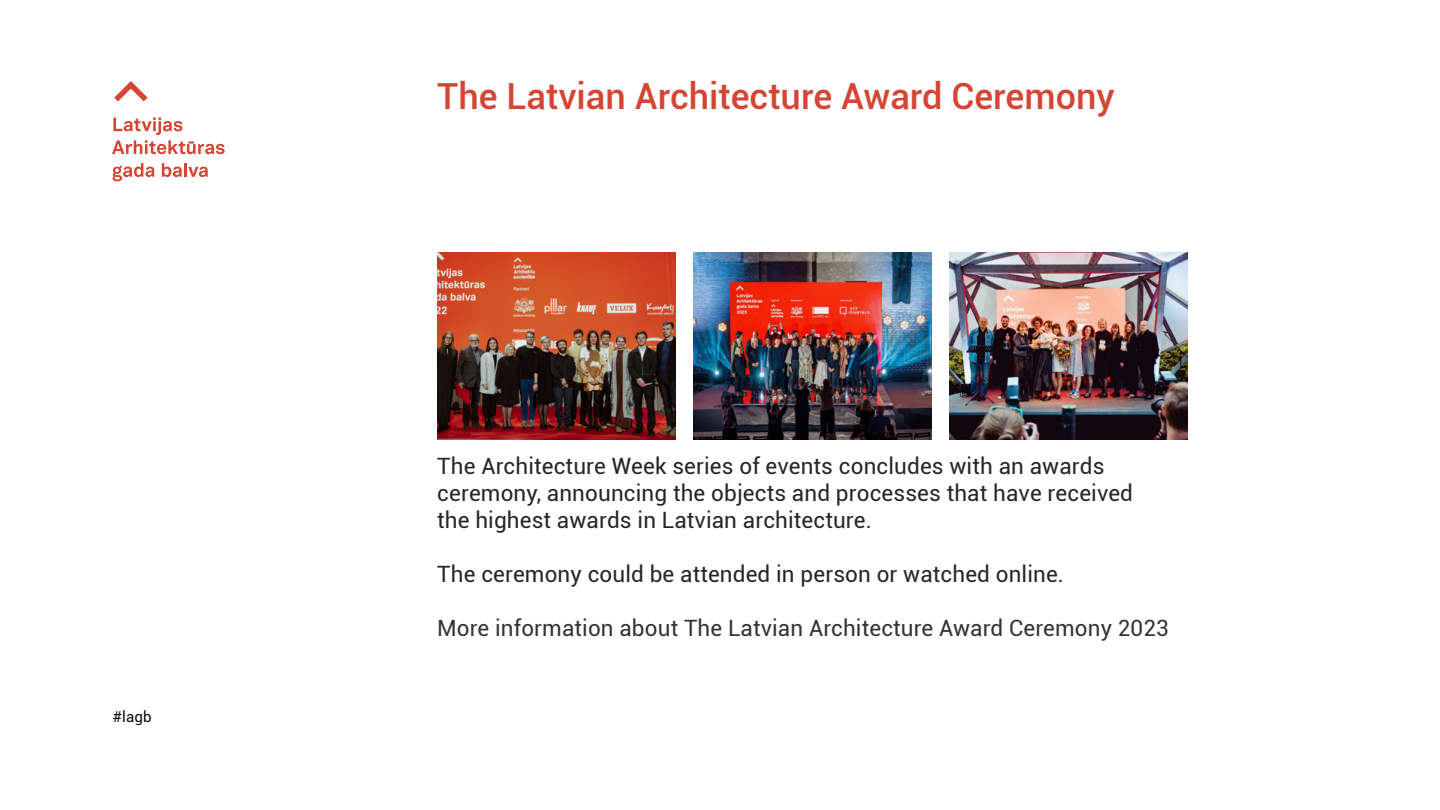
<style>
.page{position:relative;width:1440px;height:810px;background:#fff}
.page>*{position:absolute;margin:0;border:0;box-sizing:border-box;transform-origin:0 0}
.t1{font:500 36px "Roboto";color:#d64533}
.t2{font:22.5px/27px "Roboto";letter-spacing:.005em;color:#272627}
.t3{font:22.5px "Roboto";letter-spacing:.005em;color:#333}
.t4{font:15px "Roboto";color:#100906}
</style>
<div class="page">
<svg style="left:114px;top:81px;width:34px;height:20px"></svg>
<svg style="left:112px;top:118px;width:113px;height:36px"></svg>
<svg style="left:113px;top:163px;width:41px;height:18px"></svg>
<svg style="left:162px;top:163px;width:20px;height:14px"></svg>
<hr style="left:184px;top:163px;width:3px;height:14px;background:#d64533">
<svg style="left:188px;top:167px;width:20px;height:10px"></svg>
<img style="left:437px;top:252px;width:239px;height:188px">
<img style="left:949px;top:252px;width:238px;height:188px">
<img style="left:693px;top:252px;width:239px;height:188px">
<p class="t4" style="left:113px;top:706px;width:40px">#lagb</p>
<h1 class="t1" style="left:437px;top:70px;width:679px">The Latvian Architecture Award Ceremony</h1>
<p class="t2" style="left:437px;top:452px;width:697px">The Architecture Week series of events concludes with an awards ceremony, announcing the objects and processes that have received the highest awards in Latvian architecture.</p>
<p class="t2" style="left:437px;top:560px;width:628px">The ceremony could be attended in person or watched online.</p>
<p class="t3" style="left:437px;top:612px;width:733px">More information about The Latvian Architecture Award Ceremony 2023</p>
</div>
